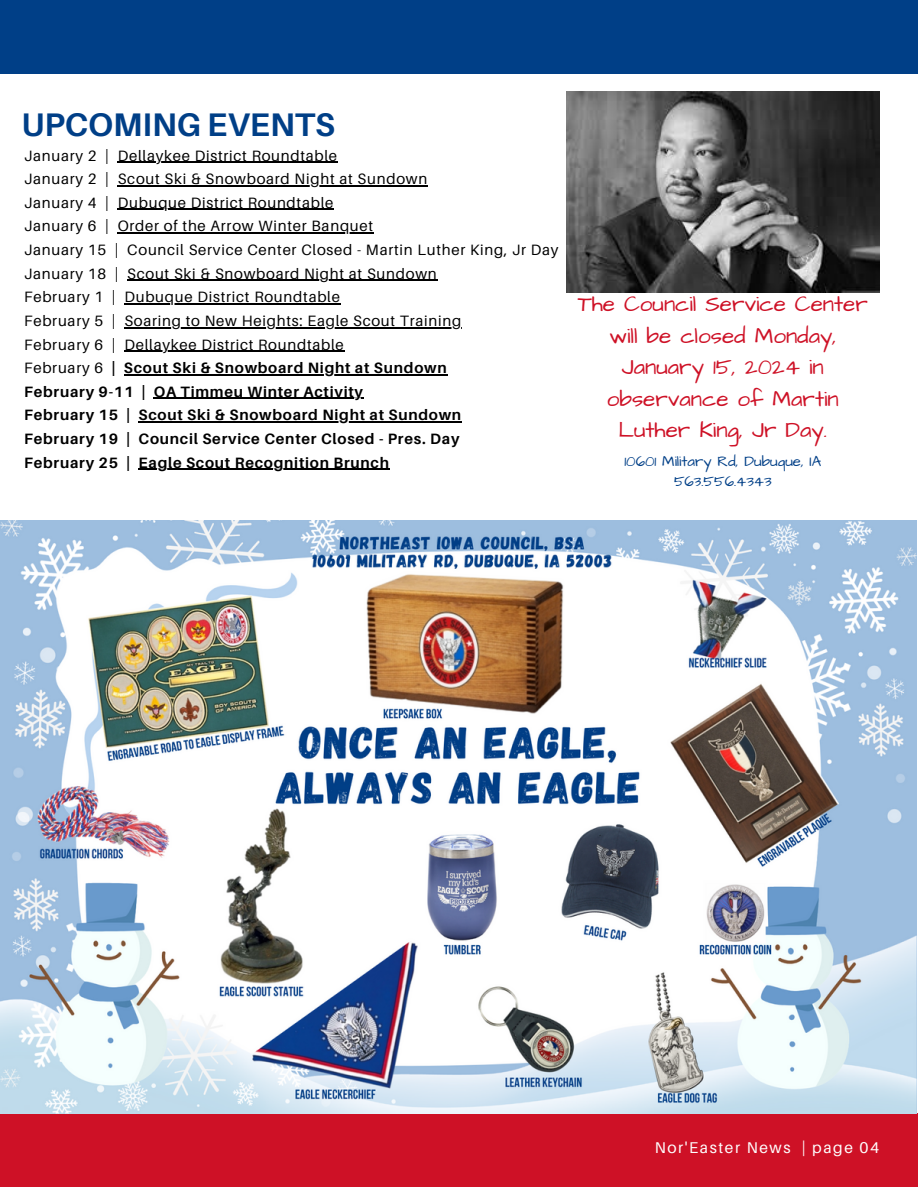
<style>
.page{position:relative;width:918px;height:1188px;background:#fff}
.page>*{position:absolute;margin:0;border:0;box-sizing:border-box;transform-origin:0 0}
.t1{font:700 32.7px "Aileron";color:#003f87}
.t2{font:22.5px/31.5px "Architects Daughter";color:#ce1126;text-align:center}
.t3{font:15.6px "Aileron";letter-spacing:.1em;color:#fff}
.t4{font:15px "Aileron";letter-spacing:.05em;color:#000}
.t5{font:700 15px "Aileron";letter-spacing:.05em;color:#000}
.t6{font:15px "Architects Daughter";color:#003f87}
.s1{font-weight:400}
</style>
<div class="page">
<div style="left:0;top:1px;width:918px;height:73px;background:#003f87"></div>
<div style="left:0;top:1113px;width:918px;height:74px;background:#ce1126"></div>
<img style="left:0;top:520px;width:917px;height:593px">
<hr style="left:118px;top:162px;width:220px;height:1px;background:#000">
<hr style="left:118px;top:185px;width:310px;height:1px;background:#000">
<hr style="left:118px;top:209px;width:216px;height:1px;background:#000">
<hr style="left:118px;top:233px;width:256px;height:1px;background:#000">
<hr style="left:127px;top:280px;width:311px;height:1px;background:#000">
<hr style="left:124px;top:303px;width:217px;height:2px;background:#000">
<hr style="left:124px;top:327px;width:338px;height:1px;background:#000">
<hr style="left:124px;top:351px;width:221px;height:1px;background:#000">
<hr style="left:124px;top:374px;width:323px;height:1px;background:#000">
<hr style="left:154px;top:398px;width:210px;height:1px;background:#000">
<hr style="left:139px;top:422px;width:323px;height:1px;background:#000">
<hr style="left:139px;top:469px;width:251px;height:1px;background:#000">
<img style="left:567px;top:92px;width:312px;height:200px">
<p class="t1" style="left:21px;top:104px;width:315px">UPCOMING EVENTS</p>
<p class="t4" style="left:24px;top:146px;width:315px">January 2 | Dellaykee District Roundtable</p>
<p class="t4" style="left:24px;top:170px;width:405px">January 2 | Scout Ski &amp; Snowboard Night at Sundown</p>
<p class="t4" style="left:24px;top:193px;width:311px">January 4 | Dubuque District Roundtable</p>
<p class="t4" style="left:24px;top:217px;width:351px">January 6 | Order of the Arrow Winter Banquet</p>
<p class="t4" style="left:24px;top:240px;width:536px">January 15 | Council Service Center Closed - Martin Luther King, Jr Day</p>
<p class="t4" style="left:24px;top:264px;width:414px">January 18 | Scout Ski &amp; Snowboard Night at Sundown</p>
<p class="t4" style="left:24px;top:288px;width:317px">February 1 | Dubuque District Roundtable</p>
<p class="t4" style="left:24px;top:311px;width:439px">February 5 | Soaring to New Heights: Eagle Scout Training</p>
<p class="t4" style="left:24px;top:335px;width:321px">February 6 | Dellaykee District Roundtable</p>
<p class="t5" style="left:24px;top:359px;width:424px"><span class="s1">February 6</span> | Scout Ski &amp; Snowboard Night at Sundown</p>
<p class="t5" style="left:24px;top:382px;width:340px">February 9-11 | OA Timmeu Winter Activity</p>
<p class="t5" style="left:24px;top:406px;width:439px">February 15 | Scout Ski &amp; Snowboard Night at Sundown</p>
<p class="t5" style="left:24px;top:429px;width:437px">February 19 | Council Service Center Closed - Pres. Day</p>
<p class="t5" style="left:24px;top:453px;width:366px">February 25 | Eagle Scout Recognition Brunch</p>
<p class="t2" style="left:578px;top:289px;width:292px">The Council Service Center will be closed Monday,<br>January 15, 2024 in observance of Martin<br>Luther King, Jr Day.</p>
<p class="t6" style="left:624px;top:451px;width:199px">10601 Military Rd, Dubuque, IA</p>
<p class="t6" style="left:674px;top:471px;width:99px">563.556.4343</p>
<p class="t3" style="left:655px;top:1138px;width:226px">Nor'Easter News | page 04</p>
</div>
